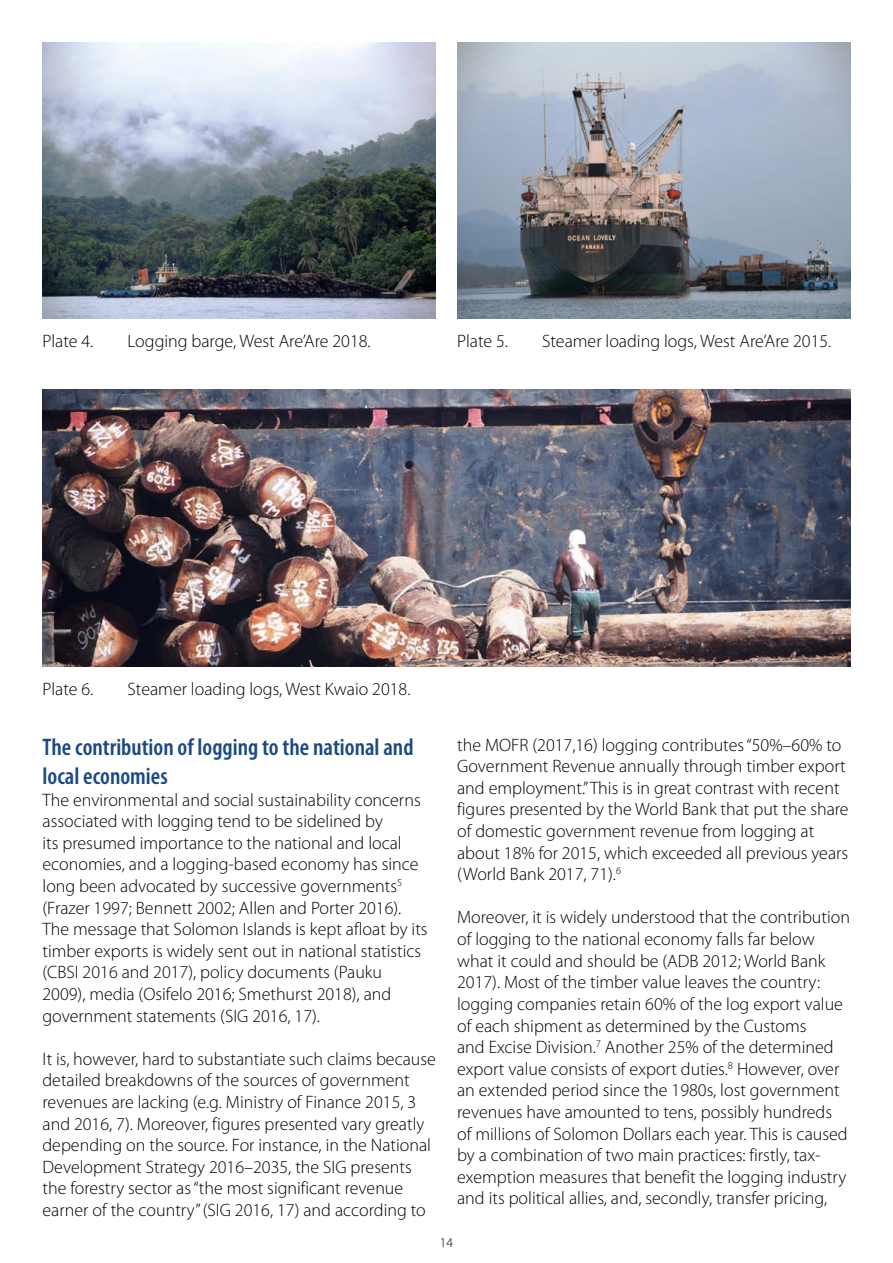
<style>
.page{position:relative;width:893px;height:1263px;background:#fff}
.page>*{position:absolute;margin:0;border:0;box-sizing:border-box;transform-origin:0 0}
.t1{font:600 condensed 24px/28.8px "Myriad Pro";color:#1a4985}
.t2{font:300 18px/21.6px "Myriad Pro";color:#000}
.t3{font:300 13.5px "Myriad Pro";color:#000}
</style>
<div class="page">
<img style="left:43px;top:43px;width:393px;height:276px">
<img style="left:457px;top:43px;width:393px;height:276px">
<img style="left:43px;top:390px;width:807px;height:276px">
<p class="t2" style="left:43px;top:331px;width:52px">Plate 4.</p>
<p class="t2" style="left:128px;top:331px;width:245px">Logging barge, West Are’Are 2018.</p>
<p class="t2" style="left:457px;top:331px;width:52px">Plate 5.</p>
<p class="t2" style="left:542px;top:331px;width:291px">Steamer loading logs, West Are’Are 2015.</p>
<p class="t2" style="left:43px;top:678px;width:52px">Plate 6.</p>
<p class="t2" style="left:128px;top:678px;width:284px">Steamer loading logs, West Kwaio 2018.</p>
<h1 class="t1" style="left:43px;top:732px;width:373px">The contribution of logging to the national and local economies</h1>
<p class="t2" style="left:43px;top:789px;width:387px">The environmental and social sustainability concerns associated with logging tend to be sidelined by<br>its presumed importance to the national and local economies, and a logging-based economy has since long been advocated by successive governments<sup>5 </sup>(Frazer 1997; Bennett 2002; Allen and Porter 2016).<br>The message that Solomon Islands is kept afloat by its timber exports is widely sent out in national statistics (CBSI 2016 and 2017), policy documents (Pauku 2009), media (Osifelo 2016; Smethurst 2018), and government statements (SIG 2016, 17).</p>
<p class="t2" style="left:43px;top:1048px;width:395px">It is, however, hard to substantiate such claims because detailed breakdowns of the sources of government revenues are lacking (e.g. Ministry of Finance 2015, 3 and 2016, 7). Moreover, figures presented vary greatly depending on the source. For instance, in the National Development Strategy 2016–2035, the SIG presents the forestry sector as “the most significant revenue earner of the country” (SIG 2016, 17) and according to</p>
<p class="t2" style="left:457px;top:734px;width:393px">the MOFR (2017,16) logging contributes “50%–60% to Government Revenue annually through timber export and employment.” This is in great contrast with recent figures presented by the World Bank that put the share of domestic government revenue from logging at about 18% for 2015, which exceeded all previous years (World Bank 2017, 71).<sup>6</sup></p>
<p class="t2" style="left:457px;top:907px;width:394px">Moreover, it is widely understood that the contribution of logging to the national economy falls far below what it could and should be (ADB 2012; World Bank 2017). Most of the timber value leaves the country: logging companies retain 60% of the log export value of each shipment as determined by the Customs<br>and Excise Division.<sup>7</sup> Another 25% of the determined export value consists of export duties.<sup>8</sup> However, over an extended period since the 1980s, lost government revenues have amounted to tens, possibly hundreds of millions of Solomon Dollars each year. This is caused by a combination of two main practices: firstly, tax&shy;exemption measures that benefit the logging industry and its political allies, and, secondly, transfer pricing,</p>
<p class="t3" style="left:440px;top:1235px;width:15px">14</p>
</div>
